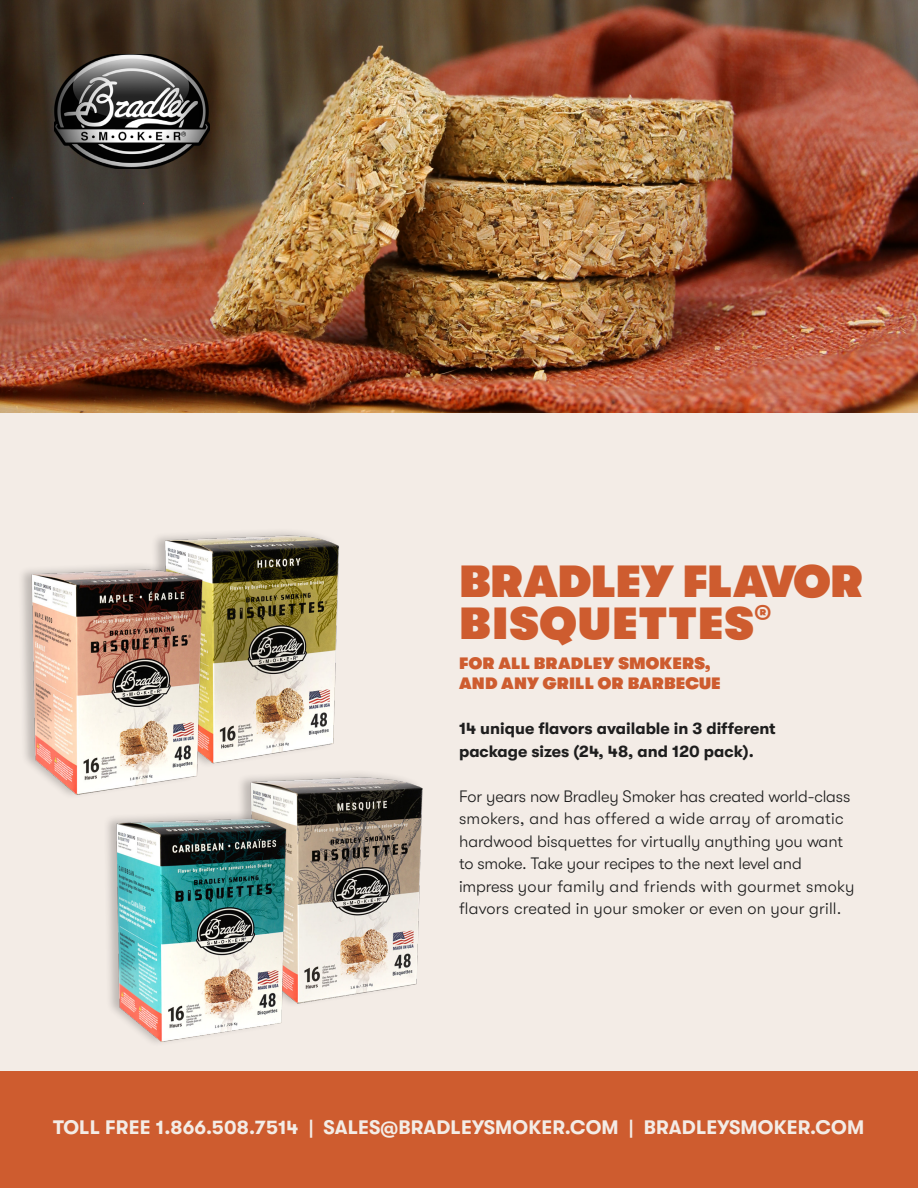
<style>
.page{position:relative;width:918px;height:1188px;background:#fff}
.page>*{position:absolute;margin:0;border:0;box-sizing:border-box;transform-origin:0 0}
.t1{font:800 45px "GT Walsheim Pro";letter-spacing:.005em;color:#ce5c2f}
.t2{font:800 45px "GT Walsheim Pro";letter-spacing:.03em;color:#ce5c2f}
.t3{font:700 19.5px "GT Walsheim Pro";letter-spacing:.01em;color:#f3ece6}
.t4{font:300 16.5px/22.5px "GT Walsheim Pro";color:#1e1e1e}
.t5{font:700 16.5px/22.5px "GT Walsheim Pro";color:#1e1e1e}
.t6{font:800 16.5px/19.5px "GT Walsheim Pro";letter-spacing:.01em;color:#ce5c2f}
</style>
<div class="page">
<div style="left:0;top:1069px;width:918px;height:119px;background:#ce5c2f"></div>
<div style="left:0;top:413px;width:918px;height:657px;background:#f3ece6"></div>
<img style="left:0;top:0;width:918px;height:413px">
<img style="left:54px;top:54px;width:155px;height:115px">
<img style="left:241px;top:773px;width:182px;height:231px">
<div style="left:103px;top:810px;width:183px;height:238px;background:#231f20;opacity:.25"></div>
<img style="left:105px;top:814px;width:194px;height:234px">
<img style="left:155px;top:534px;width:184px;height:230px">
<div style="left:18px;top:562px;width:185px;height:238px;background:#231f20;opacity:.25"></div>
<img style="left:21px;top:566px;width:193px;height:232px">
<p class="t1" style="left:459px;top:557px;width:406px">BRADLEY FLAVOR</p>
<p class="t2" style="left:459px;top:599px;width:313px">BISQUETTES<sup>®</sup></p>
<p class="t6" style="left:459px;top:654px;width:263px">FOR ALL BRADLEY SMOKERS,<br>AND ANY GRILL OR BARBECUE</p>
<p class="t5" style="left:459px;top:717px;width:318px">14 unique flavors available in 3 different package sizes (24, 48, and 120 pack).</p>
<p class="t4" style="left:459px;top:785px;width:397px">For years now Bradley Smoker has created world-class smokers, and has offered a wide array of aromatic hardwood bisquettes for virtually anything you want to smoke. Take your recipes to the next level and impress your family and friends with gourmet smoky flavors created in your smoker or even on your grill.</p>
<p class="t3" style="left:53px;top:1117px;width:813px">TOLL FREE 1.866.508.7514 | SALES@BRADLEYSMOKER.COM | BRADLEYSMOKER.COM</p>
</div>
